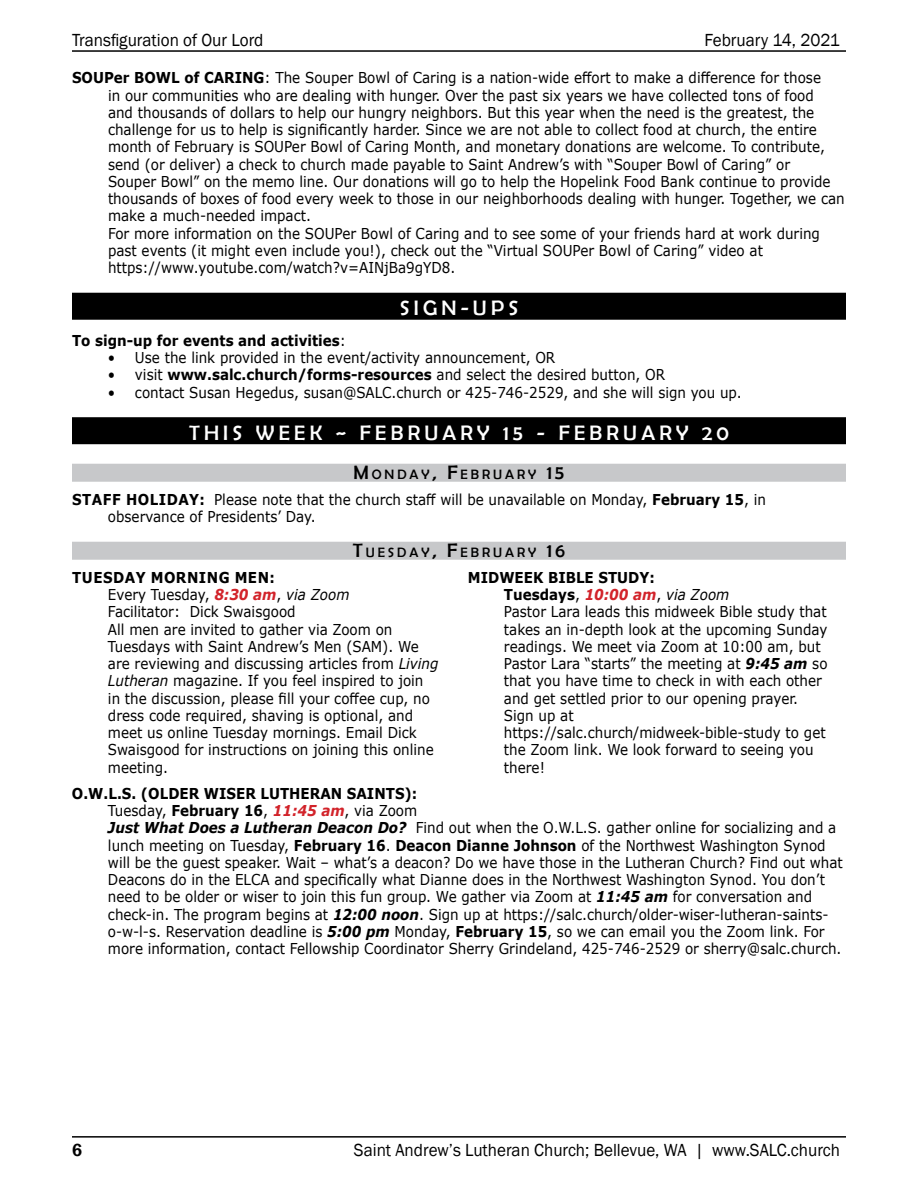
<style>
.page{position:relative;width:918px;height:1188px;background:#fff}
.page>*{position:absolute;margin:0;border:0;box-sizing:border-box;transform-origin:0 0}
.t1{font:21px "Berlin Sans FB";letter-spacing:.2em;color:#fff}
.t2{font:18px "Franklin Gothic";color:#000;scale:.95 1}
.t3{font:600 18px "Franklin Gothic";color:#000;scale:.95 1}
.t4{font:15px/17.2px "Verdana";color:#000;scale:.9 1}
.t5{font:700 15px "Verdana";color:#000;scale:.9 1}
.t6{font:13.65px "Berlin Sans FB";letter-spacing:.215em;color:#000}
.s1{font-weight:700}
.s2{font-weight:400}
.s3{font-size:19.5px}
.s4{font-weight:700;font-style:italic;color:#d2232a}
.s5{font-style:italic}
.s6{font-weight:700;font-style:italic}
</style>
<div class="page">
<hr style="left:72px;top:1136px;width:774px;height:2px;background:#000">
<hr style="left:72px;top:50px;width:774px;height:2px;background:#000">
<div style="left:72px;top:293px;width:774px;height:27px;background:#000"></div>
<div style="left:72px;top:417px;width:774px;height:27px;background:#000"></div>
<div style="left:72px;top:464px;width:774px;height:18px;background:#c7c8ca"></div>
<div style="left:72px;top:542px;width:774px;height:18px;background:#c7c8ca"></div>
<p class="t2" style="left:72px;top:29px;width:203px">Transfiguration of Our Lord</p>
<p class="t2" style="left:705px;top:29px;width:144px">February 14, 2021</p>
<p class="t4" style="left:108px;top:69px;width:820px;text-indent:-36px"><span class="s1">SOUPer BOWL of CARING</span>: The Souper Bowl of Caring is a nation-wide effort to make a difference for those<br>in our communities who are dealing with hunger. Over the past six years we have collected tons of food<br>and thousands of dollars to help our hungry neighbors. But this year when the need is the greatest, the challenge for us to help is significantly harder. Since we are not able to collect food at church, the entire month of February is SOUPer Bowl of Caring Month, and monetary donations are welcome. To contribute, send (or deliver) a check to church made payable to Saint Andrew’s with “Souper Bowl of Caring” or<br>Souper Bowl” on the memo line. Our donations will go to help the Hopelink Food Bank continue to provide thousands of boxes of food every week to those in our neighborhoods dealing with hunger. Together, we can make a much-needed impact.<br>For more information on the SOUPer Bowl of Caring and to see some of your friends hard at work during past events (it might even include you!), check out the “Virtual SOUPer Bowl of Caring” video at https://www.youtube.com/watch?v=AINjBa9gYD8.</p>
<h1 class="t1" style="left:400px;top:296px;width:120px">SIGN-UPS</h1>
<p class="t5" style="left:72px;top:330px;width:306px">To sign-up for events and activities<span class="s2">:</span></p>
<p class="t4" style="left:108px;top:349px;width:499px">• Use the link provided in the event/activity announcement, OR</p>
<p class="t4" style="left:108px;top:366px;width:621px">• visit <span class="s1">www.salc.church/forms-resources</span> and select the desired button, OR</p>
<p class="t4" style="left:108px;top:383px;width:706px">• contact Susan Hegedus, susan@SALC.church or 425-746-2529, and she will sign you up.</p>
<h1 class="t1" style="left:189px;top:421px;width:541px">THIS WEEK ~ FEBRUARY 15 - FEBRUARY 20</h1>
<p class="t6" style="left:353px;top:466px;width:213px"><span class="s3">M</span>ONDAY<span class="s3">, F</span>EBRUARY <span class="s3">15</span></p>
<p class="t4" style="left:108px;top:491px;width:733px;text-indent:-36px"><span class="s1">STAFF HOLIDAY:</span> Please note that the church staff will be unavailable on Monday, <span class="s1">February 15</span>, in observance of Presidents’ Day.</p>
<p class="t6" style="left:353px;top:544px;width:214px"><span class="s3">T</span>UESDAY<span class="s3">, F</span>EBRUARY <span class="s3">16</span></p>
<p class="t4" style="left:108px;top:569px;width:369px;text-indent:-36px"><span class="s1">TUESDAY MORNING MEN:<br></span>Every Tuesday, <span class="s4">8:30 am</span>, <span class="s5">via Zoom<br></span>Facilitator: Dick Swaisgood<br>All men are invited to gather via Zoom on Tuesdays with Saint Andrew’s Men (SAM). We are reviewing and discussing articles from <span class="s5">Living Lutheran</span> magazine. If you feel inspired to join in the discussion, please fill your coffee cup, no dress code required, shaving is optional, and meet us online Tuesday mornings. Email Dick Swaisgood for instructions on joining this online meeting.</p>
<p class="t4" style="left:504px;top:569px;width:361px;text-indent:-36px"><span class="s1">MIDWEEK BIBLE STUDY:<br>Tuesdays</span>, <span class="s4">10:00 am</span>, <span class="s5">via Zoom<br></span>Pastor Lara leads this midweek Bible study that takes an in-depth look at the upcoming Sunday readings. We meet via Zoom at 10:00 am, but Pastor Lara “starts” the meeting at <span class="s6">9:45 am</span> so that you have time to check in with each other and get settled prior to our opening prayer.<br>Sign up at https://salc.church/midweek-bible-study to get the Zoom link. We look forward to seeing you there!</p>
<p class="t4" style="left:108px;top:785px;width:818px;text-indent:-36px"><span class="s1">O.W.L.S. (OLDER WISER LUTHERAN SAINTS):<br></span>Tuesday, <span class="s1">February 16</span>, <span class="s4">11:45 am</span>, via Zoom<br><span class="s6">Just What Does a Lutheran Deacon Do?</span> Find out when the O.W.L.S. gather online for socializing and a lunch meeting on Tuesday, <span class="s1">February 16</span>. <span class="s1">Deacon Dianne Johnson</span> of the Northwest Washington Synod will be the guest speaker. Wait – what’s a deacon? Do we have those in the Lutheran Church? Find out what Deacons do in the ELCA and specifically what Dianne does in the Northwest Washington Synod. You don’t need to be older or wiser to join this fun group. We gather via Zoom at <span class="s6">11:45 am</span> for conversation and check-in. The program begins at <span class="s6">12:00 noon</span>. Sign up at https://salc.church/older-wiser-lutheran-saints&shy;o-w-l-s. Reservation deadline is <span class="s6">5:00 pm</span> Monday, <span class="s1">February 15</span>, so we can email you the Zoom link. For more information, contact Fellowship Coordinator Sherry Grindeland, 425-746-2529 or sherry@salc.church.</p>
<p class="t3" style="left:72px;top:1138px;width:12px">6</p>
<p class="t2" style="left:354px;top:1138px;width:513px">Saint Andrew’s Lutheran Church; Bellevue, WA | www.SALC.church</p>
</div>
